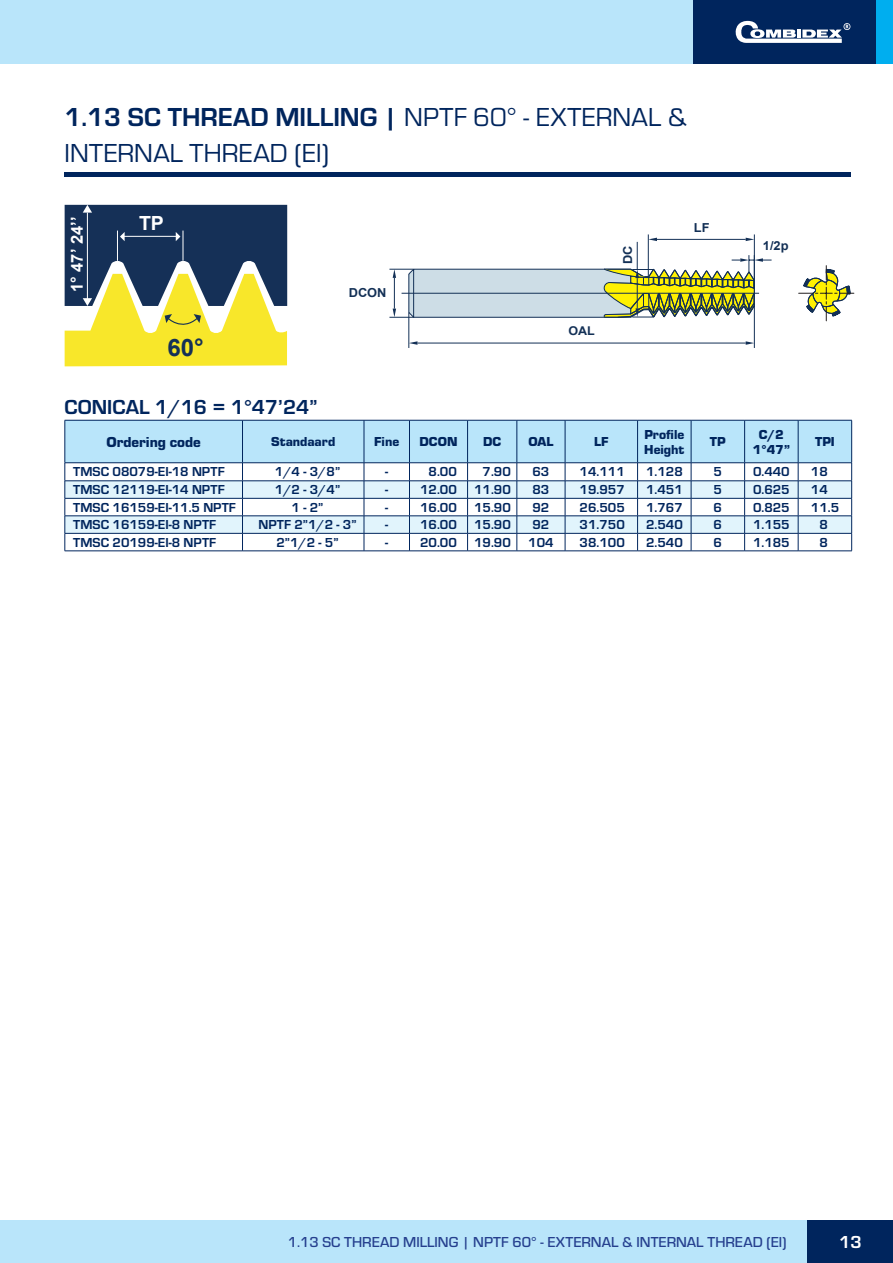
<style>
.page{position:relative;width:893px;height:1263px;background:#fff}
.page>*{position:absolute;margin:0;border:0;box-sizing:border-box;transform-origin:0 0}
.Titel{font:700 27px "Eurostile";color:#00255d}
.Titel-2{font:27px "Eurostile";color:#00255d}
.t1{font:700 24px "Arial";color:#153057}
.Titel-3{font:700 21px "Eurostile";color:#00255d}
.t2{font:700 19.5px "Arial";color:#fff}
.Subtitel{font:700 18px "Eurostile";color:#fff}
.t3{font:700 16.5px "Arial";color:#fff}
.A-Stramien{font:500 15px "Eurostile";color:#253f8e}
.t4{font:900 15px "Eurostile";color:#00255d}
.text_tabel{font:700 13.5px "Eurostile";color:#00255d}
.text_tabel-2{font:900 13.5px "Eurostile";color:#00255d}
.t5{font:700 12.45px "Arial";color:#133056;scale:1.04 1}
.t6{font:700 12.15px "Arial";color:#133056;scale:1.04 1}
.s1{font-weight:400}
</style>
<div class="page">
<div style="left:65px;top:172px;width:786px;height:5px;background:#00255d"></div>
<svg style="left:65px;top:420px;width:787px;height:131px"></svg>
<hr style="left:65px;top:551px;width:177px;height:1px;background:#00255d">
<hr style="left:242px;top:551px;width:122px;height:1px;background:#00255d">
<hr style="left:364px;top:551px;width:45px;height:1px;background:#00255d">
<hr style="left:409px;top:551px;width:59px;height:1px;background:#00255d">
<hr style="left:468px;top:551px;width:49px;height:1px;background:#00255d">
<hr style="left:517px;top:551px;width:48px;height:1px;background:#00255d">
<hr style="left:565px;top:551px;width:73px;height:1px;background:#00255d">
<hr style="left:638px;top:551px;width:53px;height:1px;background:#00255d">
<hr style="left:691px;top:551px;width:54px;height:1px;background:#00255d">
<hr style="left:745px;top:551px;width:53px;height:1px;background:#00255d">
<hr style="left:798px;top:551px;width:54px;height:1px;background:#00255d">
<hr style="left:65px;top:420px;width:177px;height:1px;background:#00255d">
<hr style="left:65px;top:420px;width:1px;height:43px;background:#00255d">
<div style="left:0;top:1220px;width:893px;height:43px;background:#b9e5fa"></div>
<div style="left:808px;top:1220px;width:85px;height:43px;background:#00255d"></div>
<div style="left:876px;top:0;width:17px;height:64px;background:#00aeef"></div>
<div style="left:0;top:0;width:723px;height:64px;background:#b9e5fa"></div>
<div style="left:694px;top:0;width:182px;height:64px;background:#00255d"></div>
<svg style="left:735px;top:20px;width:115px;height:23px"></svg>
<svg style="left:799px;top:266px;width:55px;height:55px"></svg>
<svg style="left:746px;top:341px;width:8px;height:4px"></svg>
<svg style="left:410px;top:341px;width:7px;height:4px"></svg>
<hr style="left:754px;top:307px;width:1px;height:41px;background:#133056">
<hr style="left:409px;top:312px;width:1px;height:36px;background:#133056">
<hr style="left:417px;top:343px;width:329px;height:1px;background:#133056">
<svg style="left:389px;top:238px;width:383px;height:80px"></svg>
<hr style="left:754px;top:234px;width:1px;height:46px;background:#133056">
<hr style="left:648px;top:234px;width:1px;height:43px;background:#133056">
<hr style="left:657px;top:239px;width:89px;height:1px;background:#133056">
<svg style="left:65px;top:205px;width:222px;height:161px;background:#858c5b"></svg>
<hr style="left:87px;top:213px;width:1px;height:86px;background:#fff">
<p class="Titel" style="left:65px;top:98px;width:624px">1.13 SC THREAD MILLING | <span class="s1">NPTF 60° - EXTERNAL &amp;</span></p>
<p class="Titel-2" style="left:65px;top:135px;width:266px">INTERNAL THREAD (EI)</p>
<p class="t3" style="left:65px;top:292px;width:77px;rotate:-90deg">1° 47’ 24’’</p>
<h3 class="t2" style="left:139px;top:209px;width:26px">TP</h3>
<h2 class="t1" style="left:167px;top:331px;width:38px">60°</h2>
<p class="t5" style="left:349px;top:284px;width:38px">DCON</p>
<p class="t6" style="left:568px;top:322px;width:27px">OAL</p>
<p class="t5" style="left:619px;top:264px;width:19px;rotate:-90deg">DC</p>
<p class="t5" style="left:694px;top:219px;width:17px">LF</p>
<p class="Titel-3" style="left:65px;top:392px;width:254px">CONICAL 1/16 = 1°47’24”</p>
<p class="t4" style="left:106px;top:431px;width:96px">Ordering code</p>
<p class="text_tabel-2" style="left:271px;top:432px;width:66px">Standaard</p>
<p class="text_tabel-2" style="left:374px;top:432px;width:26px">Fine</p>
<p class="text_tabel-2" style="left:420px;top:432px;width:39px">DCON</p>
<p class="text_tabel-2" style="left:483px;top:432px;width:20px">DC</p>
<p class="text_tabel-2" style="left:528px;top:432px;width:27px">OAL</p>
<p class="text_tabel-2" style="left:594px;top:432px;width:16px">LF</p>
<p class="text_tabel-2" style="left:644px;top:424px;width:41px">Profile</p>
<p class="text_tabel-2" style="left:644px;top:439px;width:42px">Height</p>
<p class="text_tabel-2" style="left:710px;top:432px;width:17px">TP</p>
<p class="t5" style="left:763px;top:237px;width:26px">1/2p</p>
<p class="text_tabel-2" style="left:759px;top:424px;width:27px">C/2</p>
<p class="text_tabel-2" style="left:753px;top:439px;width:38px">1°47”</p>
<p class="text_tabel-2" style="left:815px;top:432px;width:21px">TPI</p>
<p class="text_tabel" style="left:73px;top:462px;width:153px">TMSC 08079-EI-18 NPTF</p>
<p class="text_tabel" style="left:275px;top:462px;width:67px">1/4 - 3/8”</p>
<p class="text_tabel" style="left:385px;top:462px;width:5px">-</p>
<p class="text_tabel" style="left:429px;top:462px;width:30px">8.00</p>
<p class="text_tabel" style="left:483px;top:462px;width:30px">7.90</p>
<p class="text_tabel" style="left:532px;top:462px;width:18px">63</p>
<p class="text_tabel" style="left:580px;top:462px;width:47px">14.111</p>
<p class="text_tabel" style="left:646px;top:462px;width:38px">1.128</p>
<p class="text_tabel" style="left:714px;top:462px;width:10px">5</p>
<p class="text_tabel" style="left:753px;top:462px;width:38px">0.440</p>
<p class="text_tabel" style="left:811px;top:462px;width:18px">18</p>
<p class="text_tabel" style="left:73px;top:480px;width:153px">TMSC 12119-EI-14 NPTF</p>
<p class="text_tabel" style="left:275px;top:480px;width:67px">1/2 - 3/4”</p>
<p class="text_tabel" style="left:385px;top:480px;width:5px">-</p>
<p class="text_tabel" style="left:420px;top:480px;width:38px">12.00</p>
<p class="text_tabel" style="left:474px;top:480px;width:38px">11.90</p>
<p class="text_tabel" style="left:532px;top:480px;width:18px">83</p>
<p class="text_tabel" style="left:580px;top:480px;width:47px">19.957</p>
<p class="text_tabel" style="left:646px;top:480px;width:38px">1.451</p>
<p class="text_tabel" style="left:714px;top:480px;width:10px">5</p>
<p class="text_tabel" style="left:753px;top:480px;width:38px">0.625</p>
<p class="text_tabel" style="left:811px;top:480px;width:18px">14</p>
<p class="text_tabel" style="left:73px;top:497px;width:164px">TMSC 16159-EI-11.5 NPTF</p>
<p class="text_tabel" style="left:292px;top:497px;width:33px">1 - 2”</p>
<p class="text_tabel" style="left:385px;top:497px;width:5px">-</p>
<p class="text_tabel" style="left:420px;top:497px;width:38px">16.00</p>
<p class="text_tabel" style="left:474px;top:497px;width:38px">15.90</p>
<p class="text_tabel" style="left:532px;top:497px;width:18px">92</p>
<p class="text_tabel" style="left:580px;top:497px;width:47px">26.505</p>
<p class="text_tabel" style="left:646px;top:497px;width:38px">1.767</p>
<p class="text_tabel" style="left:714px;top:497px;width:10px">6</p>
<p class="text_tabel" style="left:753px;top:497px;width:38px">0.825</p>
<p class="text_tabel" style="left:811px;top:497px;width:30px">11.5</p>
<p class="text_tabel" style="left:73px;top:515px;width:144px">TMSC 16159-EI-8 NPTF</p>
<p class="text_tabel" style="left:258px;top:515px;width:100px">NPTF 2”1/2 - 3”</p>
<p class="text_tabel" style="left:385px;top:515px;width:5px">-</p>
<p class="text_tabel" style="left:420px;top:515px;width:38px">16.00</p>
<p class="text_tabel" style="left:474px;top:515px;width:38px">15.90</p>
<p class="text_tabel" style="left:532px;top:515px;width:18px">92</p>
<p class="text_tabel" style="left:580px;top:515px;width:47px">31.750</p>
<p class="text_tabel" style="left:646px;top:515px;width:38px">2.540</p>
<p class="text_tabel" style="left:714px;top:515px;width:10px">6</p>
<p class="text_tabel" style="left:753px;top:515px;width:38px">1.155</p>
<p class="text_tabel" style="left:819px;top:515px;width:10px">8</p>
<p class="text_tabel" style="left:73px;top:532px;width:144px">TMSC 20199-EI-8 NPTF</p>
<p class="text_tabel" style="left:276px;top:532px;width:64px">2”1/2 - 5”</p>
<p class="text_tabel" style="left:385px;top:532px;width:5px">-</p>
<p class="text_tabel" style="left:420px;top:532px;width:38px">20.00</p>
<p class="text_tabel" style="left:474px;top:532px;width:38px">19.90</p>
<p class="text_tabel" style="left:528px;top:532px;width:27px">104</p>
<p class="text_tabel" style="left:580px;top:532px;width:47px">38.100</p>
<p class="text_tabel" style="left:646px;top:532px;width:38px">2.540</p>
<p class="text_tabel" style="left:714px;top:532px;width:10px">6</p>
<p class="text_tabel" style="left:753px;top:532px;width:38px">1.185</p>
<p class="text_tabel" style="left:819px;top:532px;width:10px">8</p>
<p class="A-Stramien" style="left:288px;top:1231px;width:500px">1.13 SC THREAD MILLING | NPTF 60° - EXTERNAL &amp; INTERNAL THREAD (EI)</p>
<p class="Subtitel" style="left:839px;top:1229px;width:24px">13</p>
</div>
